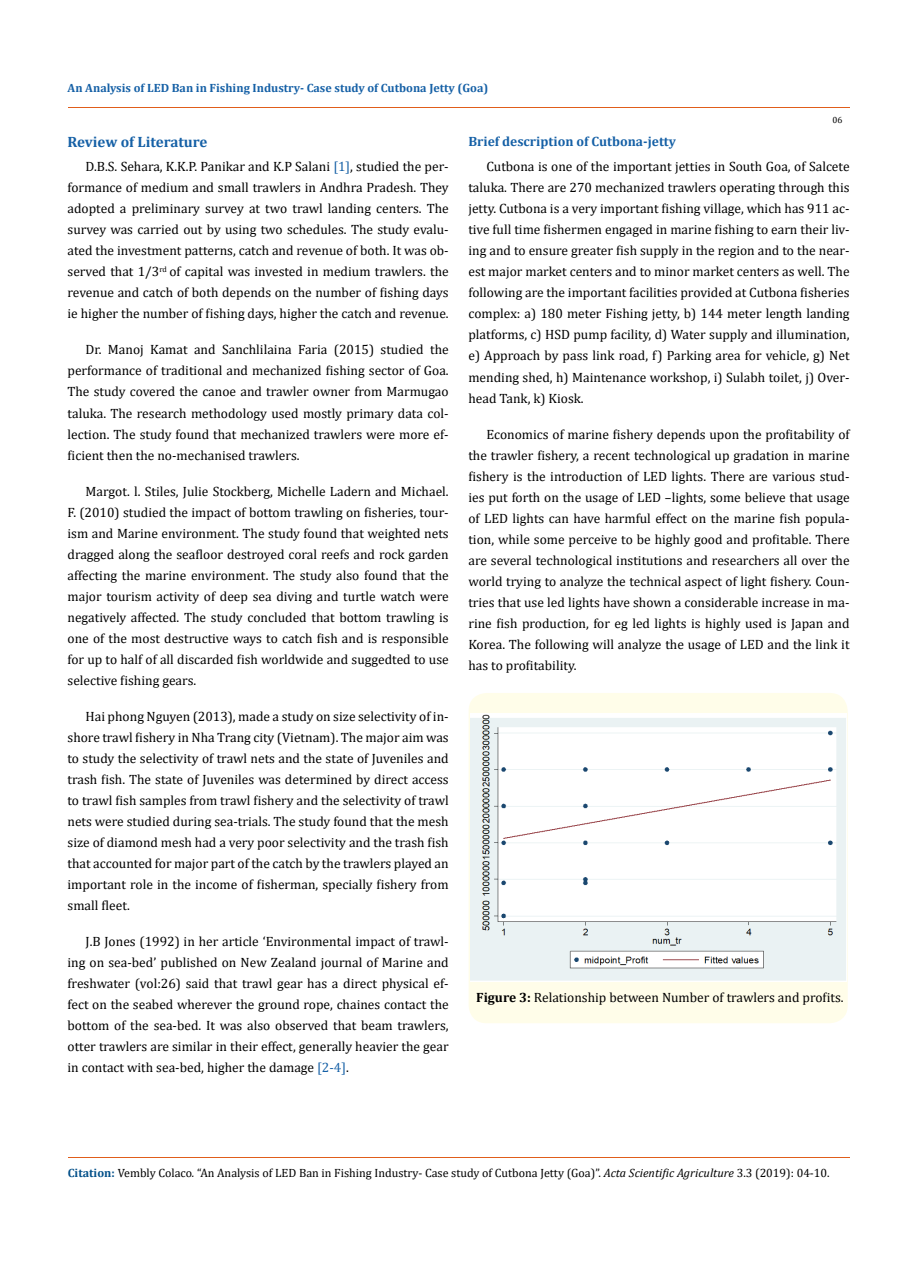
<style>
.page{position:relative;width:917px;height:1262px;background:#fff}
.page>*{position:absolute;margin:0;border:0;box-sizing:border-box;transform-origin:0 0}
.t1{font:700 15px "Cambria";color:#1560a6}
.t2{font:13.5px/21px "Cambria";color:#000;text-align:justify}
.t3{font:700 13.5px "Cambria";color:#1560a6}
.t4{font:12px "Cambria";color:#000}
.t5{font:700 12px "Cambria";color:#1560a6}
.t6{font:9px "Cambria";color:#000}
.s1{color:#1560a6}
.s2{font-weight:700}
.s3{font-weight:700;color:#035089}
.s4{font-style:italic}
</style>
<div class="page">
<div style="left:468px;top:693px;width:379px;height:330px;background:#fffde9;border-radius:18px"></div>
<img style="left:470px;top:713px;width:376px;height:268px">
<hr style="left:68px;top:108px;width:781px;height:1px;background:#e05d1a">
<hr style="left:68px;top:1157px;width:781px;height:1px;background:#e05d1a">
<p class="t5" style="left:68px;top:79px;width:422px">An Analysis of LED Ban in Fishing Industry- Case study of Cutbona Jetty (Goa)</p>
<p class="t1" style="left:68px;top:131px;width:141px">Review of Literature</p>
<p class="t3" style="left:468px;top:131px;width:209px">Brief description of Cutbona-jetty</p>
<p class="t6" style="left:832px;top:114px;width:11px">06</p>
<p class="t2" style="left:67px;top:156px;width:383px;text-indent:18px">D.B.S. Sehara, K.K.P. Panikar and K.P Salani <span class="s1">[1]</span>, studied the per&shy;formance of medium and small trawlers in Andhra Pradesh. They adopted a preliminary survey at two trawl landing centers. The survey was carried out by using two schedules. The study evalu&shy;ated the investment patterns, catch and revenue of both. It was ob&shy;served that 1/3<sup>rd</sup> of capital was invested in medium trawlers. the revenue and catch of both depends on the number of fishing days ie higher the number of fishing days, higher the catch and revenue.</p>
<p class="t2" style="left:67px;top:339px;width:383px;text-indent:18px">Dr. Manoj Kamat and Sanchlilaina Faria (2015) studied the performance of traditional and mechanized fishing sector of Goa.<br>The study covered the canoe and trawler owner from Marmugao taluka. The research methodology used mostly primary data col&shy;lection. The study found that mechanized trawlers were more ef&shy;ficient then the no-mechanised trawlers.</p>
<p class="t2" style="left:67px;top:480px;width:383px;text-indent:18px">Margot. l. Stiles, Julie Stockberg, Michelle Ladern and Michael.<br>F. (2010) studied the impact of bottom trawling on fisheries, tour&shy;ism and Marine environment. The study found that weighted nets dragged along the seafloor destroyed coral reefs and rock garden affecting the marine environment. The study also found that the major tourism activity of deep sea diving and turtle watch were negatively affected. The study concluded that bottom trawling is one of the most destructive ways to catch fish and is responsible for up to half of all discarded fish worldwide and suggedted to use selective fishing gears.</p>
<p class="t2" style="left:67px;top:705px;width:383px;text-indent:18px">Hai phong Nguyen (2013), made a study on size selectivity of in&shy;shore trawl fishery in Nha Trang city (Vietnam). The major aim was to study the selectivity of trawl nets and the state of Juveniles and trash fish. The state of Juveniles was determined by direct access to trawl fish samples from trawl fishery and the selectivity of trawl nets were studied during sea-trials. The study found that the mesh size of diamond mesh had a very poor selectivity and the trash fish that accounted for major part of the catch by the trawlers played an important role in the income of fisherman, specially fishery from small fleet.</p>
<p class="t2" style="left:67px;top:930px;width:383px;text-indent:18px">J.B Jones (1992) in her article ‘Environmental impact of trawl&shy;ing on sea-bed’ published on New Zealand journal of Marine and freshwater (vol:26) said that trawl gear has a direct physical ef&shy;fect on the seabed wherever the ground rope, chaines contact the bottom of the sea-bed. It was also observed that beam trawlers, otter trawlers are similar in their effect, generally heavier the gear in contact with sea-bed, higher the damage <span class="s1">[2-4]</span>.</p>
<p class="t2" style="left:468px;top:156px;width:383px;text-indent:18px">Cutbona is one of the important jetties in South Goa, of Salcete taluka. There are 270 mechanized trawlers operating through this jetty. Cutbona is a very important fishing village, which has 911 ac&shy;tive full time fishermen engaged in marine fishing to earn their liv&shy;ing and to ensure greater fish supply in the region and to the near&shy;est major market centers and to minor market centers as well. The following are the important facilities provided at Cutbona fisheries complex: a) 180 meter Fishing jetty, b) 144 meter length landing platforms, c) HSD pump facility, d) Water supply and illumination, e) Approach by pass link road, f) Parking area for vehicle, g) Net mending shed, h) Maintenance workshop, i) Sulabh toilet, j) Over&shy;head Tank, k) Kiosk.</p>
<p class="t2" style="left:468px;top:423px;width:383px;text-indent:18px">Economics of marine fishery depends upon the profitability of the trawler fishery, a recent technological up gradation in marine fishery is the introduction of LED lights. There are various stud&shy;ies put forth on the usage of LED –lights, some believe that usage of LED lights can have harmful effect on the marine fish popula&shy;tion, while some perceive to be highly good and profitable. There are several technological institutions and researchers all over the world trying to analyze the technical aspect of light fishery. Coun&shy;tries that use led lights have shown a considerable increase in ma&shy;rine fish production, for eg led lights is highly used is Japan and Korea. The following will analyze the usage of LED and the link it has to profitability.</p>
<p class="t2" style="left:476px;top:987px;width:369px"><span class="s2">Figure 3:</span> Relationship between Number of trawlers and profits.</p>
<p class="t4" style="left:68px;top:1166px;width:763px"><span class="s3">Citation:</span> Vembly Colaco<span class="s4">.</span> “An Analysis of LED Ban in Fishing Industry- Case study of Cutbona Jetty (Goa)”. <span class="s4">Acta Scientific Agriculture</span> 3.3 (2019): 04-10.</p>
</div>
